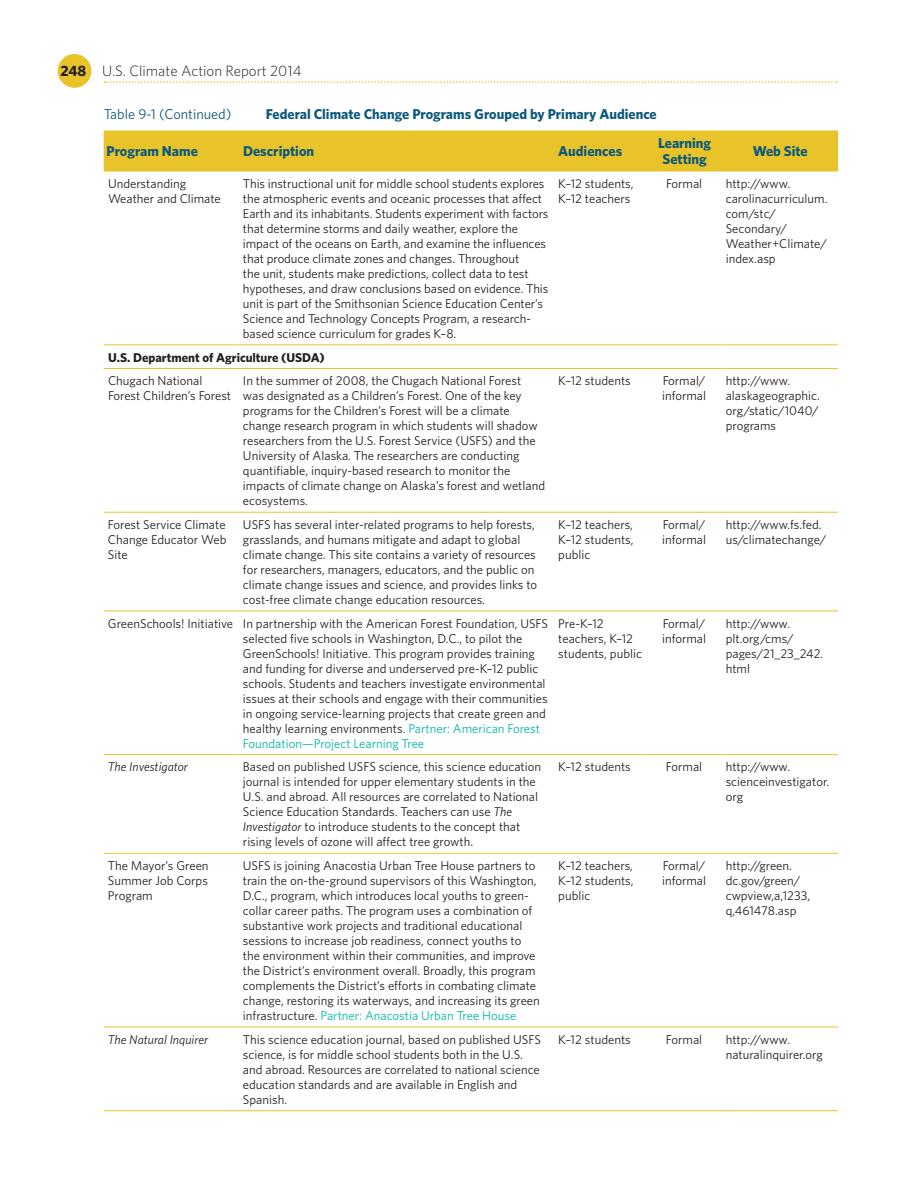
<style>
.page{position:relative;width:918px;height:1188px;background:#fff}
.page>*{position:absolute;margin:0;border:0;box-sizing:border-box;transform-origin:0 0}
.t1{font:300 15px "Whitney";color:#231f20}
.t2{font:700 14.25px/16.5px "Whitney";color:#0c597c;text-align:center}
.t3{font:14.25px "Whitney";color:#0c597c}
.t4{font:12.75px/15px "Whitney";color:#231f20}
.t5{font:700 12.75px "Whitney";color:#231f20}
.t6{font:italic 12.75px "Whitney";color:#231f20}
.s1{font-weight:700}
.s2{color:#03b8a4}
.s3{font-style:italic}
</style>
<div class="page">
<div style="left:58px;top:54px;width:33px;height:34px;background:#e8c329;border-radius:50%"></div>
<svg style="left:104px;top:81px;width:733px;height:2px"></svg>
<div style="left:104px;top:130px;width:734px;height:42px;background:#e8c329"></div>
<hr style="left:104px;top:344px;width:135px;height:1px;background:#e8c329">
<hr style="left:239px;top:344px;width:315px;height:1px;background:#e8c329">
<hr style="left:554px;top:344px;width:93px;height:1px;background:#e8c329">
<hr style="left:647px;top:344px;width:74px;height:1px;background:#e8c329">
<hr style="left:721px;top:344px;width:117px;height:1px;background:#e8c329">
<hr style="left:104px;top:368px;width:135px;height:1px;background:#e8c329">
<hr style="left:239px;top:368px;width:315px;height:1px;background:#e8c329">
<hr style="left:554px;top:368px;width:93px;height:1px;background:#e8c329">
<hr style="left:647px;top:368px;width:74px;height:1px;background:#e8c329">
<hr style="left:721px;top:368px;width:117px;height:1px;background:#e8c329">
<hr style="left:104px;top:512px;width:135px;height:1px;background:#e8c329">
<hr style="left:239px;top:512px;width:315px;height:1px;background:#e8c329">
<hr style="left:554px;top:512px;width:93px;height:1px;background:#e8c329">
<hr style="left:647px;top:512px;width:74px;height:1px;background:#e8c329">
<hr style="left:721px;top:512px;width:117px;height:1px;background:#e8c329">
<hr style="left:104px;top:611px;width:135px;height:1px;background:#e8c329">
<hr style="left:239px;top:611px;width:315px;height:1px;background:#e8c329">
<hr style="left:554px;top:611px;width:93px;height:1px;background:#e8c329">
<hr style="left:647px;top:611px;width:74px;height:1px;background:#e8c329">
<hr style="left:721px;top:611px;width:117px;height:1px;background:#e8c329">
<hr style="left:104px;top:754px;width:135px;height:1px;background:#e8c329">
<hr style="left:239px;top:754px;width:315px;height:1px;background:#e8c329">
<hr style="left:554px;top:754px;width:93px;height:1px;background:#e8c329">
<hr style="left:647px;top:754px;width:74px;height:1px;background:#e8c329">
<hr style="left:721px;top:754px;width:117px;height:1px;background:#e8c329">
<hr style="left:104px;top:853px;width:135px;height:1px;background:#e8c329">
<hr style="left:239px;top:853px;width:315px;height:1px;background:#e8c329">
<hr style="left:554px;top:853px;width:93px;height:1px;background:#e8c329">
<hr style="left:647px;top:853px;width:74px;height:1px;background:#e8c329">
<hr style="left:721px;top:853px;width:117px;height:1px;background:#e8c329">
<hr style="left:104px;top:1027px;width:135px;height:1px;background:#e8c329">
<hr style="left:239px;top:1027px;width:315px;height:1px;background:#e8c329">
<hr style="left:554px;top:1027px;width:93px;height:1px;background:#e8c329">
<hr style="left:647px;top:1027px;width:74px;height:1px;background:#e8c329">
<hr style="left:721px;top:1027px;width:117px;height:1px;background:#e8c329">
<hr style="left:104px;top:1110px;width:135px;height:1px;background:#e8c329">
<hr style="left:239px;top:1110px;width:315px;height:1px;background:#e8c329">
<hr style="left:554px;top:1110px;width:93px;height:1px;background:#e8c329">
<hr style="left:647px;top:1110px;width:74px;height:1px;background:#e8c329">
<hr style="left:721px;top:1110px;width:117px;height:1px;background:#e8c329">
<p class="t1" style="left:61px;top:61px;width:243px"><span class="s1">248</span> U.S. Climate Action Report 2014</p>
<p class="t3" style="left:104px;top:105px;width:129px">Table 9-1 (Continued)</p>
<p class="t2" style="left:266px;top:106px;width:392px">Federal Climate Change Programs Grouped by Primary Audience</p>
<p class="t2" style="left:107px;top:142px;width:93px">Program Name</p>
<p class="t2" style="left:243px;top:142px;width:73px">Description</p>
<p class="t2" style="left:558px;top:142px;width:65px">Audiences</p>
<p class="t2" style="left:658px;top:134px;width:55px">Learning<br>Setting</p>
<p class="t2" style="left:753px;top:142px;width:57px">Web Site</p>
<p class="t4" style="left:108px;top:176px;width:114px">Understanding<br>Weather and Climate</p>
<p class="t4" style="left:243px;top:176px;width:307px">This instructional unit for middle school students explores the atmospheric events and oceanic processes that affect Earth and its inhabitants. Students experiment with factors that determine storms and daily weather, explore the impact of the oceans on Earth, and examine the influences that produce climate zones and changes. Throughout<br>the unit, students make predictions, collect data to test hypotheses, and draw conclusions based on evidence. This unit is part of the Smithsonian Science Education Center’s Science and Technology Concepts Program, a research&shy;based science curriculum for grades K–8.</p>
<p class="t4" style="left:558px;top:176px;width:77px">K–12 students,<br>K–12 teachers</p>
<p class="t4" style="left:666px;top:176px;width:38px">Formal</p>
<p class="t4" style="left:726px;top:176px;width:103px">http://www. carolinacurriculum. com/stc/<br>Secondary/<br>Weather+Climate/ index.asp</p>
<p class="t5" style="left:108px;top:349px;width:218px">U.S. Department of Agriculture (USDA)</p>
<p class="t4" style="left:108px;top:373px;width:125px">Chugach National<br>Forest Children’s Forest</p>
<p class="t4" style="left:243px;top:373px;width:304px">In the summer of 2008, the Chugach National Forest was designated as a Children’s Forest. One of the key programs for the Children’s Forest will be a climate change research program in which students will shadow researchers from the U.S. Forest Service (USFS) and the University of Alaska. The researchers are conducting quantifiable, inquiry-based research to monitor the impacts of climate change on Alaska’s forest and wetland ecosystems.</p>
<p class="t4" style="left:558px;top:373px;width:74px">K–12 students</p>
<p class="t4" style="left:662px;top:373px;width:46px">Formal/ informal</p>
<p class="t4" style="left:726px;top:373px;width:96px">http://www. alaskageographic. org/static/1040/ programs</p>
<p class="t4" style="left:108px;top:517px;width:120px;text-align:justify">Forest Service Climate Change Educator Web Site</p>
<p class="t4" style="left:243px;top:517px;width:296px">USFS has several inter-related programs to help forests, grasslands, and humans mitigate and adapt to global climate change. This site contains a variety of resources for researchers, managers, educators, and the public on climate change issues and science, and provides links to cost-free climate change education resources.</p>
<p class="t4" style="left:558px;top:517px;width:77px;text-align:justify">K–12 teachers, K–12 students, public</p>
<p class="t4" style="left:662px;top:517px;width:46px">Formal/ informal</p>
<p class="t4" style="left:726px;top:517px;width:102px">http://www.fs.fed. us/climatechange/</p>
<p class="t4" style="left:243px;top:615px;width:307px;text-indent:-135px">GreenSchools! Initiative In partnership with the American Forest Foundation, USFS selected five schools in Washington, D.C., to pilot the GreenSchools! Initiative. This program provides training and funding for diverse and underserved pre-K–12 public schools. Students and teachers investigate environmental issues at their schools and engage with their communities in ongoing service-learning projects that create green and healthy learning environments. <span class="s2">Partner: American Forest Foundation—Project Learning Tree</span></p>
<p class="t4" style="left:558px;top:615px;width:85px">Pre-K–12 teachers, K–12 students, public</p>
<p class="t4" style="left:662px;top:615px;width:46px">Formal/ informal</p>
<p class="t4" style="left:726px;top:615px;width:99px">http://www. plt.org/cms/ pages/21_23_242. html</p>
<p class="t6" style="left:108px;top:758px;width:82px">The Investigator</p>
<p class="t4" style="left:243px;top:759px;width:300px">Based on published USFS science, this science education journal is intended for upper elementary students in the U.S. and abroad. All resources are correlated to National Science Education Standards. Teachers can use <span class="s3">The Investigator</span> to introduce students to the concept that rising levels of ozone will affect tree growth.</p>
<p class="t4" style="left:558px;top:759px;width:74px">K–12 students</p>
<p class="t4" style="left:666px;top:759px;width:38px">Formal</p>
<p class="t4" style="left:726px;top:759px;width:105px">http://www. scienceinvestigator. org</p>
<p class="t4" style="left:108px;top:858px;width:102px;text-align:justify">The Mayor’s Green Summer Job Corps Program</p>
<p class="t4" style="left:243px;top:858px;width:298px">USFS is joining Anacostia Urban Tree House partners to train the on-the-ground supervisors of this Washington, D.C., program, which introduces local youths to green&shy;collar career paths. The program uses a combination of substantive work projects and traditional educational sessions to increase job readiness, connect youths to the environment within their communities, and improve the District’s environment overall. Broadly, this program complements the District’s efforts in combating climate change, restoring its waterways, and increasing its green infrastructure. <span class="s2">Partner: Anacostia Urban Tree House</span></p>
<p class="t4" style="left:558px;top:858px;width:77px;text-align:justify">K–12 teachers, K–12 students, public</p>
<p class="t4" style="left:662px;top:858px;width:46px">Formal/ informal</p>
<p class="t4" style="left:726px;top:858px;width:86px">http://green. dc.gov/green/ cwpview,a,1233, q,461478.asp</p>
<p class="t6" style="left:108px;top:1031px;width:102px">The Natural Inquirer</p>
<p class="t4" style="left:243px;top:1031px;width:299px">This science education journal, based on published USFS science, is for middle school students both in the U.S. and abroad. Resources are correlated to national science education standards and are available in English and Spanish.</p>
<p class="t4" style="left:558px;top:1031px;width:74px">K–12 students</p>
<p class="t4" style="left:666px;top:1031px;width:38px">Formal</p>
<p class="t4" style="left:726px;top:1031px;width:99px">http://www. naturalinquirer.org</p>
</div>
